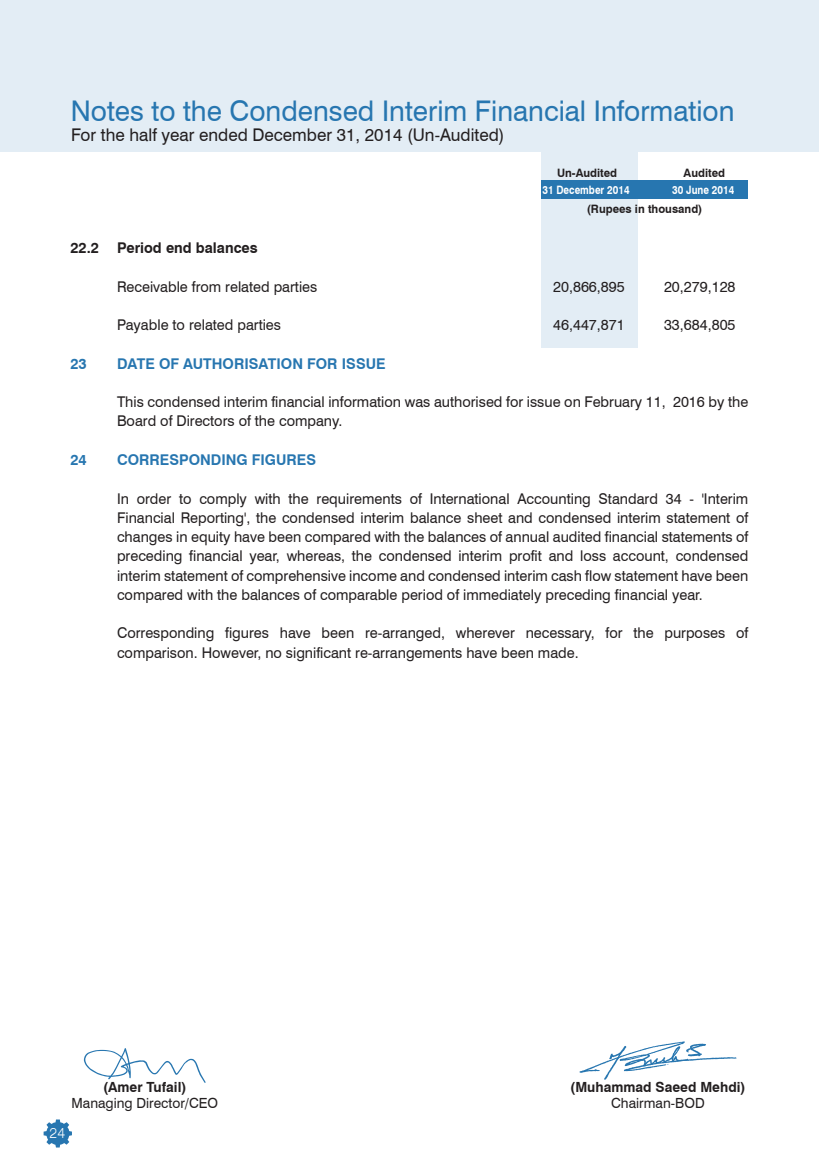
<style>
.page{position:relative;width:819px;height:1166px;background:#fff}
.page>*{position:absolute;margin:0;border:0;box-sizing:border-box;transform-origin:0 0}
.t1{font:28.53px "Swiss 721 BT";color:#2776b0}
.t2{font:17.5px "Swiss 721 BT";color:#231f20}
.t3{font:14.88px/19.2px "Swiss 721 BT";color:#231f20}
.t4{font:700 14.88px "Swiss 721 BT";color:#2776b0}
.t5{font:700 14.88px "Swiss 721 BT";color:#231f20}
.t6{font:700 14px "Swiss 721 BT";color:#231f20}
.t7{font:14px "Swiss 721 BT";color:#231f20}
.t8{font:300 expanded 14px "Swiss 721 BT";color:#fff;scale:.86 1}
.t9{font:700 11.55px "Swiss 721 BT";color:#231f20}
.t10{font:700 11.55px "Swiss 721 BT";color:#fff;scale:.85 1}
</style>
<div class="page">
<div style="left:0;top:0;width:819px;height:151px;background:#e3edf5"></div>
<div style="left:541px;top:151px;width:97px;height:197px;background:#e3edf5"></div>
<div style="left:541px;top:180px;width:207px;height:19px;background:#2776b0"></div>
<svg style="left:44px;top:1119px;width:28px;height:28px"></svg>
<svg style="left:84px;top:1048px;width:122px;height:34px"></svg>
<svg style="left:579px;top:1041px;width:157px;height:38px"></svg>
<h1 class="t1" style="left:71px;top:94px;width:665px">Notes to the Condensed Interim Financial Information</h1>
<p class="t2" style="left:71px;top:124px;width:435px">For the half year ended December 31, 2014 (Un-Audited)</p>
<p class="t9" style="left:557px;top:166px;width:62px">Un-Audited</p>
<p class="t9" style="left:684px;top:166px;width:43px">Audited</p>
<p class="t10" style="left:542px;top:182px;width:104px">31 December 2014</p>
<p class="t10" style="left:672px;top:182px;width:74px">30 June 2014</p>
<p class="t9" style="left:587px;top:201px;width:117px">(Rupees in thousand)</p>
<p class="t5" style="left:70px;top:239px;width:189px">22.2 Period end balances</p>
<p class="t3" style="left:117px;top:277px;width:202px">Receivable from related parties</p>
<p class="t3" style="left:553px;top:277px;width:73px">20,866,895</p>
<p class="t3" style="left:664px;top:277px;width:73px">20,279,128</p>
<p class="t3" style="left:117px;top:315px;width:166px">Payable to related parties</p>
<p class="t3" style="left:553px;top:315px;width:73px">46,447,871</p>
<p class="t3" style="left:664px;top:315px;width:73px">33,684,805</p>
<p class="t4" style="left:70px;top:354px;width:18px">23</p>
<p class="t4" style="left:117px;top:354px;width:270px">DATE OF AUTHORISATION FOR ISSUE</p>
<p class="t3" style="left:117px;top:392px;width:633px">This condensed interim financial information was authorised for issue on February 11, 2016 by the<br>Board of Directors of the company.</p>
<p class="t4" style="left:70px;top:450px;width:18px">24</p>
<p class="t4" style="left:117px;top:450px;width:201px">CORRESPONDING FIGURES</p>
<p class="t3" style="left:117px;top:488px;width:633px;text-align:justify">In order to comply with the requirements of International Accounting Standard 34 - 'Interim Financial Reporting', the condensed interim balance sheet and condensed interim statement of changes in equity have been compared with the balances of annual audited financial statements of preceding financial year, whereas, the condensed interim profit and loss account, condensed interim statement of comprehensive income and condensed interim cash flow statement have been compared with the balances of comparable period of immediately preceding financial year.</p>
<p class="t3" style="left:117px;top:623px;width:633px">Corresponding figures have been re-arranged, wherever necessary, for the purposes of comparison. However, no significant re-arrangements have been made.</p>
<p class="t6" style="left:103px;top:1078px;width:85px">(Amer Tufail)</p>
<p class="t7" style="left:72px;top:1094px;width:148px">Managing Director/CEO</p>
<p class="t8" style="left:50px;top:1125px;width:20px">24</p>
<p class="t6" style="left:570px;top:1078px;width:177px">(Muhammad Saeed Mehdi)</p>
<p class="t7" style="left:611px;top:1094px;width:95px">Chairman-BOD</p>
</div>
